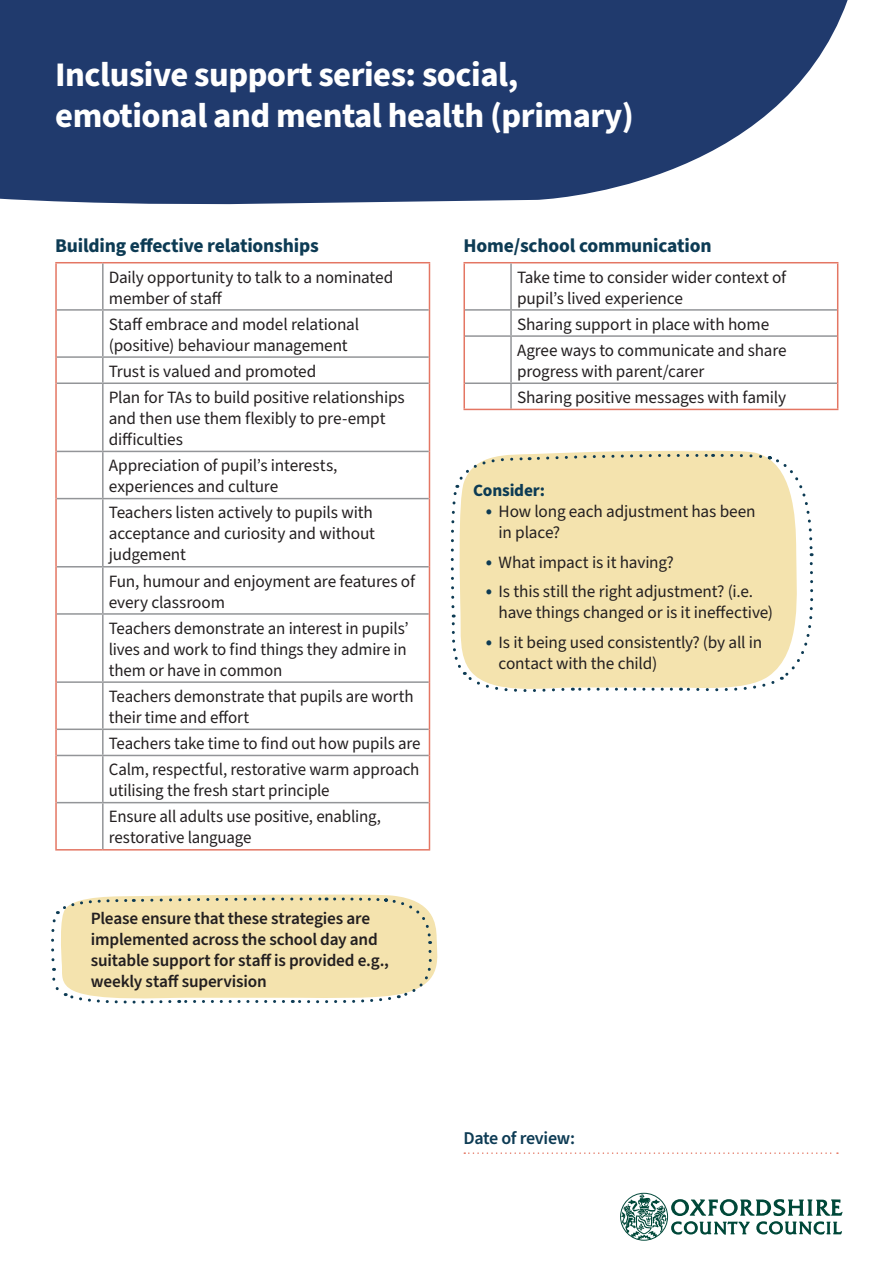
<style>
.page{position:relative;width:893px;height:1263px;background:#fff}
.page>*{position:absolute;margin:0;border:0;box-sizing:border-box;transform-origin:0 0}
.t1{font:700 34.5px/40.5px "Source Sans Pro";letter-spacing:-.015em;color:#fff}
.t2{font:700 19.5px "Source Sans Pro";letter-spacing:-.01em;color:#0d3b54}
.t3{font:600 18px "Source Sans Pro";letter-spacing:-.015em;color:#0d3b54}
.t4{font:17.25px/21px "Source Sans Pro";letter-spacing:-.01em;color:#231f20}
.t5{font:600 17.25px/21px "Source Sans Pro";letter-spacing:-.01em;color:#231f20}
.t6{font:700 17.25px "Source Sans Pro";letter-spacing:-.01em;color:#0d3b54}
.s1{font-weight:600;font-size:19.5px;color:#0d3b54}
</style>
<div class="page">
<svg style="left:450px;top:452px;width:364px;height:240px;background:#f3e5b7"></svg>
<svg style="left:464px;top:1152px;width:374px;height:2px"></svg>
<svg style="left:620px;top:1193px;width:222px;height:48px"></svg>
<svg style="left:0;top:0;width:848px;height:205px;background:#3a517e"></svg>
<hr style="left:55px;top:262px;width:48px;height:1px;background:#e47663">
<hr style="left:55px;top:263px;width:2px;height:47px;background:#e47663">
<hr style="left:103px;top:262px;width:327px;height:1px;background:#e47663">
<hr style="left:429px;top:263px;width:1px;height:47px;background:#e47663">
<hr style="left:55px;top:310px;width:2px;height:47px;background:#e47663">
<hr style="left:429px;top:310px;width:1px;height:47px;background:#e47663">
<hr style="left:55px;top:357px;width:2px;height:26px;background:#e47663">
<svg style="left:429px;top:357px;width:1px;height:26px"></svg>
<hr style="left:55px;top:383px;width:2px;height:68px;background:#e47663">
<hr style="left:429px;top:383px;width:1px;height:68px;background:#e47663">
<hr style="left:55px;top:451px;width:2px;height:48px;background:#e47663">
<hr style="left:429px;top:451px;width:1px;height:48px;background:#e47663">
<hr style="left:55px;top:499px;width:2px;height:68px;background:#e47663">
<hr style="left:429px;top:499px;width:1px;height:68px;background:#e47663">
<hr style="left:55px;top:803px;width:2px;height:46px;background:#e47663">
<hr style="left:429px;top:803px;width:1px;height:46px;background:#e47663">
<hr style="left:55px;top:849px;width:48px;height:1px;background:#e47663">
<hr style="left:103px;top:849px;width:327px;height:1px;background:#e47663">
<hr style="left:102px;top:263px;width:2px;height:46px;background:#939598">
<hr style="left:57px;top:309px;width:46px;height:2px;background:#939598">
<hr style="left:103px;top:309px;width:326px;height:2px;background:#939598">
<hr style="left:102px;top:311px;width:2px;height:45px;background:#939598">
<hr style="left:57px;top:356px;width:46px;height:2px;background:#939598">
<hr style="left:103px;top:356px;width:326px;height:2px;background:#939598">
<hr style="left:102px;top:358px;width:2px;height:24px;background:#939598">
<hr style="left:57px;top:382px;width:46px;height:2px;background:#939598">
<hr style="left:103px;top:382px;width:326px;height:2px;background:#939598">
<hr style="left:102px;top:384px;width:2px;height:67px;background:#939598">
<hr style="left:57px;top:451px;width:46px;height:1px;background:#939598">
<hr style="left:103px;top:451px;width:326px;height:1px;background:#939598">
<hr style="left:102px;top:452px;width:2px;height:46px;background:#939598">
<hr style="left:57px;top:498px;width:46px;height:1px;background:#939598">
<hr style="left:103px;top:498px;width:326px;height:1px;background:#939598">
<hr style="left:102px;top:499px;width:2px;height:67px;background:#939598">
<hr style="left:102px;top:803px;width:2px;height:46px;background:#939598">
<hr style="left:57px;top:566px;width:46px;height:1px;background:#939598">
<hr style="left:103px;top:566px;width:326px;height:1px;background:#939598">
<hr style="left:102px;top:567px;width:2px;height:46px;background:#939598">
<hr style="left:55px;top:567px;width:2px;height:47px;background:#e47663">
<hr style="left:429px;top:567px;width:1px;height:47px;background:#e47663">
<hr style="left:57px;top:613px;width:46px;height:2px;background:#939598">
<hr style="left:103px;top:613px;width:326px;height:2px;background:#939598">
<hr style="left:102px;top:615px;width:2px;height:66px;background:#939598">
<hr style="left:57px;top:681px;width:46px;height:2px;background:#939598">
<hr style="left:103px;top:681px;width:326px;height:2px;background:#939598">
<hr style="left:102px;top:683px;width:2px;height:45px;background:#939598">
<hr style="left:57px;top:728px;width:46px;height:2px;background:#939598">
<hr style="left:103px;top:728px;width:326px;height:2px;background:#939598">
<hr style="left:102px;top:730px;width:2px;height:25px;background:#939598">
<hr style="left:57px;top:755px;width:46px;height:1px;background:#939598">
<hr style="left:103px;top:755px;width:326px;height:1px;background:#939598">
<hr style="left:102px;top:756px;width:2px;height:46px;background:#939598">
<hr style="left:57px;top:802px;width:46px;height:1px;background:#939598">
<hr style="left:103px;top:802px;width:326px;height:1px;background:#939598">
<hr style="left:55px;top:614px;width:2px;height:68px;background:#e47663">
<hr style="left:429px;top:614px;width:1px;height:68px;background:#e47663">
<hr style="left:55px;top:682px;width:2px;height:47px;background:#e47663">
<hr style="left:429px;top:682px;width:1px;height:47px;background:#e47663">
<hr style="left:55px;top:729px;width:2px;height:26px;background:#e47663">
<svg style="left:429px;top:729px;width:1px;height:26px"></svg>
<hr style="left:55px;top:755px;width:2px;height:48px;background:#e47663">
<hr style="left:429px;top:755px;width:1px;height:48px;background:#e47663">
<hr style="left:463px;top:262px;width:48px;height:1px;background:#e47663">
<hr style="left:463px;top:263px;width:2px;height:47px;background:#e47663">
<hr style="left:511px;top:262px;width:327px;height:1px;background:#e47663">
<hr style="left:837px;top:263px;width:1px;height:47px;background:#e47663">
<hr style="left:463px;top:310px;width:2px;height:26px;background:#e47663">
<svg style="left:837px;top:310px;width:1px;height:26px"></svg>
<hr style="left:463px;top:336px;width:2px;height:47px;background:#e47663">
<hr style="left:837px;top:336px;width:1px;height:47px;background:#e47663">
<hr style="left:510px;top:263px;width:2px;height:46px;background:#939598">
<hr style="left:465px;top:309px;width:46px;height:2px;background:#939598">
<hr style="left:511px;top:309px;width:326px;height:2px;background:#939598">
<hr style="left:510px;top:311px;width:2px;height:24px;background:#939598">
<hr style="left:465px;top:335px;width:46px;height:2px;background:#939598">
<hr style="left:511px;top:335px;width:326px;height:2px;background:#939598">
<hr style="left:510px;top:337px;width:2px;height:45px;background:#939598">
<hr style="left:465px;top:382px;width:46px;height:2px;background:#939598">
<hr style="left:511px;top:382px;width:326px;height:2px;background:#939598">
<hr style="left:510px;top:384px;width:2px;height:25px;background:#939598">
<hr style="left:463px;top:383px;width:2px;height:26px;background:#e47663">
<svg style="left:837px;top:383px;width:1px;height:26px"></svg>
<hr style="left:463px;top:409px;width:48px;height:1px;background:#e47663">
<hr style="left:511px;top:409px;width:327px;height:1px;background:#e47663">
<svg style="left:51px;top:894px;width:387px;height:110px;background:#f1e3b6"></svg>
<p class="t1" style="left:55px;top:56px;width:580px">Inclusive support series: social, emotional and mental health (primary)</p>
<p class="t2" style="left:55px;top:232px;width:265px">Building effective relationships</p>
<p class="t4" style="left:109px;top:267px;width:286px">Daily opportunity to talk to a nominated member of staff</p>
<p class="t4" style="left:109px;top:314px;width:252px">Staff embrace and model relational (positive) behaviour management</p>
<p class="t4" style="left:109px;top:361px;width:209px">Trust is valued and promoted</p>
<p class="t4" style="left:109px;top:387px;width:297px">Plan for TAs to build positive relationships and then use them flexibly to pre-empt difficulties</p>
<p class="t4" style="left:109px;top:455px;width:230px">Appreciation of pupil’s interests, experiences and culture</p>
<p class="t4" style="left:109px;top:503px;width:268px">Teachers listen actively to pupils with acceptance and curiosity and without judgement</p>
<p class="t4" style="left:109px;top:571px;width:308px">Fun, humour and enjoyment are features of every classroom</p>
<p class="t4" style="left:109px;top:618px;width:301px;text-align:justify">Teachers demonstrate an interest in pupils’ lives and work to find things they admire in them or have in common</p>
<p class="t4" style="left:109px;top:686px;width:306px">Teachers demonstrate that pupils are worth their time and effort</p>
<p class="t4" style="left:109px;top:733px;width:313px">Teachers take time to find out how pupils are</p>
<p class="t4" style="left:109px;top:759px;width:312px">Calm, respectful, restorative warm approach utilising the fresh start principle</p>
<p class="t4" style="left:109px;top:807px;width:274px">Ensure all adults use positive, enabling, restorative language</p>
<p class="t5" style="left:91px;top:908px;width:300px">Please ensure that these strategies are implemented across the school day and suitable support for staff is provided e.g., weekly staff supervision</p>
<p class="t2" style="left:463px;top:232px;width:250px">Home/school communication</p>
<p class="t4" style="left:517px;top:267px;width:271px">Take time to consider wider context of pupil’s lived experience</p>
<p class="t4" style="left:517px;top:314px;width:254px">Sharing support in place with home</p>
<p class="t4" style="left:517px;top:340px;width:271px">Agree ways to communicate and share progress with parent/carer</p>
<p class="t4" style="left:517px;top:387px;width:271px">Sharing positive messages with family</p>
<p class="t6" style="left:473px;top:479px;width:74px">Consider:</p>
<p class="t4" style="left:499px;top:501px;width:259px;text-indent:-13px"><span class="s1">•</span> How long each adjustment has been in place?</p>
<p class="t4" style="left:486px;top:552px;width:190px"><span class="s1">•</span> What impact is it having?</p>
<p class="t4" style="left:499px;top:581px;width:276px;text-indent:-13px"><span class="s1">•</span> Is this still the right adjustment? (i.e. have things changed or is it ineffective)</p>
<p class="t4" style="left:499px;top:632px;width:265px;text-indent:-13px"><span class="s1">•</span> Is it being used consistently? (by all in contact with the child)</p>
<p class="t3" style="left:463px;top:1126px;width:113px">Date of review:</p>
</div>
